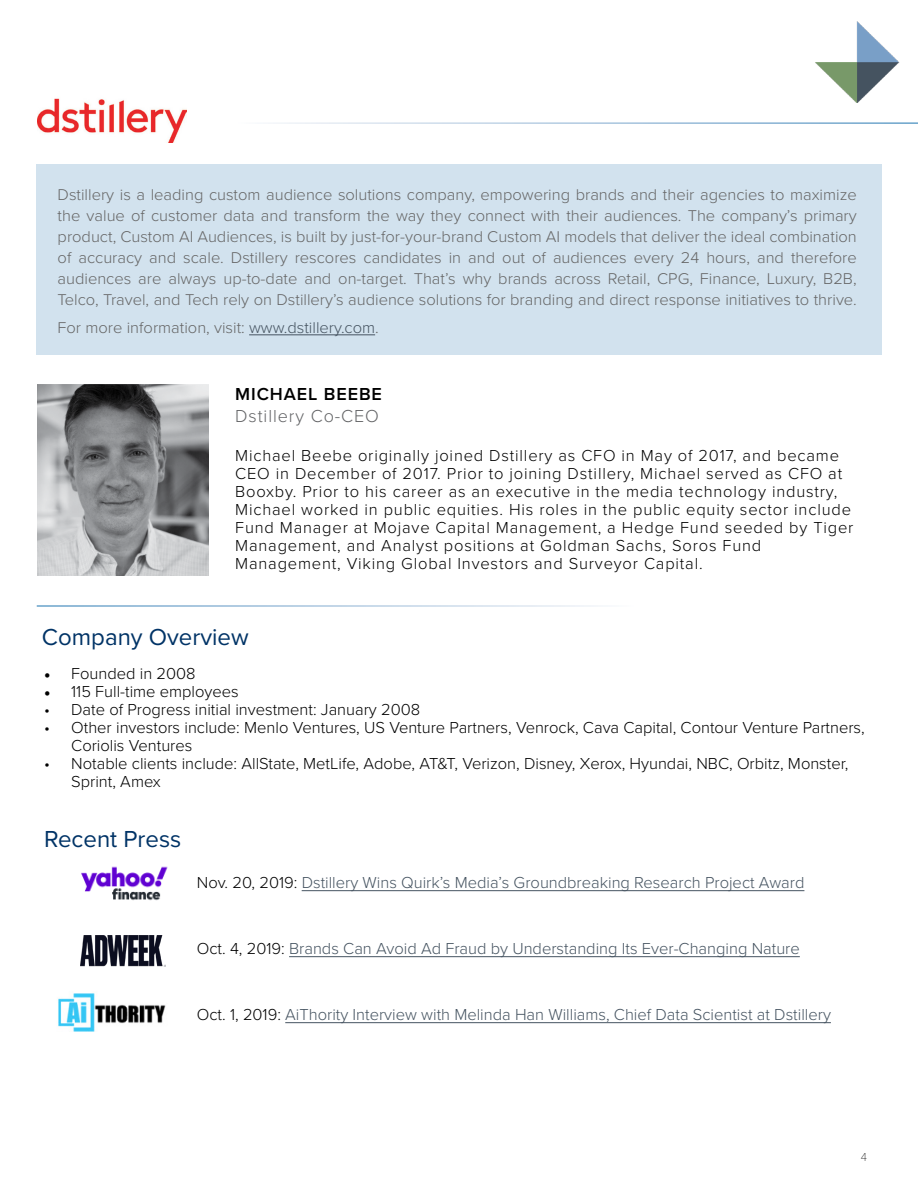
<style>
.page{position:relative;width:918px;height:1188px;background:#fff}
.page>*{position:absolute;margin:0;border:0;box-sizing:border-box;transform-origin:0 0}
.t1{font:24px "Proxima Nova";color:#036}
.t2{font:300 18px "Proxima Nova";letter-spacing:.05em;color:#636466}
.t3{font:600 18px "Proxima Nova";letter-spacing:.05em;color:#000}
.t4{font:300 16.5px/18px "Proxima Nova";letter-spacing:.05em;color:#000}
.t5{font:300 16.5px/18px "Proxima Nova";color:#000}
.t6{font:300 16.5px "Proxima Nova";color:#465461}
.t7{font:300 16.2px/21px "Proxima Nova";color:#666;text-align:justify}
.t8{font:100 12px "Proxima Nova T";color:#000}
.s1{color:#465461}
.s2{font-family:"Minion Pro";font-weight:400}
.s3{color:#000}
</style>
<div class="page">
<img style="left:815px;top:22px;width:84px;height:81px">
<div style="left:37px;top:164px;width:845px;height:191px;background:#d2e2ee"></div>
<hr style="left:249px;top:335px;width:126px;height:1px;background:#465461">
<img style="left:37px;top:384px;width:172px;height:191px">
<img style="left:38px;top:98px;width:148px;height:44px">
<hr style="left:302px;top:890px;width:502px;height:1px;background:#465461">
<hr style="left:289px;top:956px;width:511px;height:1px;background:#465461">
<hr style="left:285px;top:1022px;width:546px;height:1px;background:#465461">
<img style="left:81px;top:866px;width:87px;height:35px">
<img style="left:80px;top:936px;width:86px;height:30px">
<img style="left:58px;top:993px;width:108px;height:39px">
<p class="t7" style="left:58px;top:184px;width:801px">Dstillery is a leading custom audience solutions company, empowering brands and their agencies to maximize the value of customer data and transform the way they connect with their audiences. The company’s primary product, Custom AI Audiences, is built by just-for-your-brand Custom AI models that deliver the ideal combination of accuracy and scale. Dstillery rescores candidates in and out of audiences every 24 hours, and therefore audiences are always up-to-date and on-target. That’s why brands across Retail, CPG, Finance, Luxury, B2B, Telco, Travel, and Tech rely on Dstillery’s audience solutions for branding and direct response initiatives to thrive.</p>
<p class="t7" style="left:58px;top:317px;width:323px">For more information, visit: <span class="s1">www.dstillery.com</span>.</p>
<p class="t3" style="left:235px;top:383px;width:148px">MICHAEL BEEBE</p>
<p class="t2" style="left:235px;top:405px;width:145px">Dstillery Co-CEO</p>
<p class="t4" style="left:235px;top:447px;width:620px">Michael Beebe originally joined Dstillery as CFO in May of 2017, and became CEO in December of 2017. Prior to joining Dstillery, Michael served as CFO at Booxby. Prior to his career as an executive in the media technology industry, Michael worked in public equities. His roles in the public equity sector include Fund Manager at Mojave Capital Management, a Hedge Fund seeded by Tiger Management, and Analyst positions at Goldman Sachs, Soros Fund Management, Viking Global Investors and Surveyor Capital.</p>
<h1 class="t1" style="left:42px;top:623px;width:208px">Company Overview</h1>
<p class="t5" style="left:44px;top:665px;width:153px"><span class="s2">•</span> Founded in 2008</p>
<p class="t5" style="left:44px;top:683px;width:196px"><span class="s2">•</span> 115 Full-time employees</p>
<p class="t5" style="left:44px;top:701px;width:378px">• Date of Progress initial investment: January 2008</p>
<p class="t5" style="left:71px;top:719px;width:795px;text-indent:-27px">• Other investors include: Menlo Ventures, US Venture Partners, Venrock, Cava Capital, Contour Venture Partners,<br>Coriolis Ventures</p>
<p class="t5" style="left:71px;top:755px;width:779px;text-indent:-27px">• Notable clients include: AllState, MetLife, Adobe, AT&amp;T, Verizon, Disney, Xerox, Hyundai, NBC, Orbitz, Monster,<br>Sprint, Amex</p>
<h1 class="t1" style="left:44px;top:824px;width:139px">Recent Press</h1>
<p class="t6" style="left:197px;top:873px;width:609px"><span class="s3">Nov. 20, 2019:</span> Dstillery Wins Quirk’s Media’s Groundbreaking Research Project Award</p>
<p class="t6" style="left:197px;top:939px;width:604px"><span class="s3">Oct. 4, 2019:</span> Brands Can Avoid Ad Fraud by Understanding Its Ever-Changing Nature</p>
<p class="t6" style="left:197px;top:1005px;width:636px"><span class="s3">Oct. 1, 2019:</span> AiThority Interview with Melinda Han Williams, Chief Data Scientist at Dstillery</p>
<p class="t8" style="left:861px;top:1150px;width:8px">4</p>
</div>
